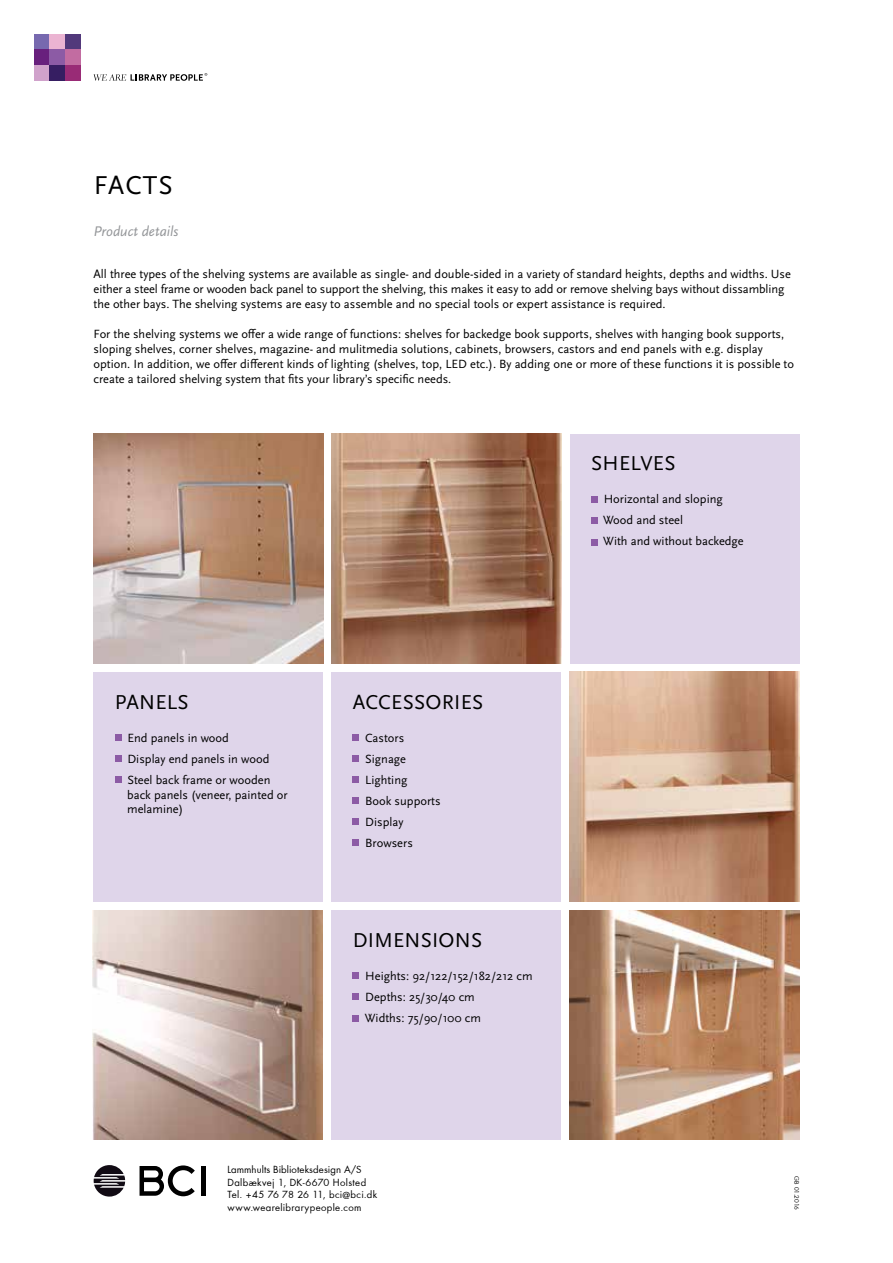
<style>
.page{position:relative;width:893px;height:1263px;background:#fff}
.page>*{position:absolute;margin:0;border:0;box-sizing:border-box;transform-origin:0 0}
.t1{font:27px "Scala Sans OT";letter-spacing:.04em;color:#000}
.t2{font:21px "Scala Sans OT";letter-spacing:.01em;color:#000}
.t3{font:italic 14.55px "Scala Sans OT";color:#939598}
.t4{font:12.45px/21px "Scala Sans OT";color:#000}
.t5{font:9.6px/12.8px "Futura";letter-spacing:.025em;color:#000}
.t6{font:6px "Futura";letter-spacing:-.04em;color:#000}
</style>
<div class="page">
<svg style="left:94px;top:73px;width:113px;height:8px"></svg>
<div style="left:34px;top:34px;width:16px;height:16px;background:#7769af"></div>
<div style="left:34px;top:50px;width:16px;height:15px;background:#68207d"></div>
<div style="left:34px;top:65px;width:16px;height:16px;background:#d0a2cb"></div>
<div style="left:50px;top:34px;width:15px;height:16px;background:#ebb4d2"></div>
<div style="left:50px;top:50px;width:15px;height:15px;background:#8c5ba5"></div>
<div style="left:50px;top:65px;width:15px;height:16px;background:#361e62"></div>
<div style="left:65px;top:34px;width:16px;height:16px;background:#52397b"></div>
<div style="left:65px;top:50px;width:16px;height:15px;background:#c26ca1"></div>
<div style="left:65px;top:65px;width:16px;height:16px;background:#992b76"></div>
<div style="left:94px;top:672px;width:229px;height:229px;background:#dfd5ea"></div>
<div style="left:331px;top:672px;width:230px;height:229px;background:#dfd5ea"></div>
<div style="left:331px;top:910px;width:230px;height:230px;background:#dfd5ea"></div>
<div style="left:570px;top:434px;width:229px;height:229px;background:#dfd5ea"></div>
<img style="left:570px;top:910px;width:229px;height:229px">
<img style="left:332px;top:434px;width:229px;height:229px">
<img style="left:570px;top:672px;width:229px;height:229px">
<img style="left:93px;top:910px;width:230px;height:230px">
<img style="left:94px;top:434px;width:229px;height:229px">
<div style="left:201px;top:1166px;width:5px;height:30px;background:#000"></div>
<svg style="left:140px;top:1165px;width:55px;height:31px"></svg>
<svg style="left:94px;top:1165px;width:31px;height:31px"></svg>
<svg style="left:115px;top:734px;width:6px;height:6px"></svg>
<svg style="left:115px;top:755px;width:6px;height:6px"></svg>
<svg style="left:115px;top:776px;width:6px;height:6px"></svg>
<svg style="left:353px;top:734px;width:6px;height:6px"></svg>
<svg style="left:353px;top:755px;width:6px;height:6px"></svg>
<svg style="left:353px;top:776px;width:6px;height:6px"></svg>
<svg style="left:353px;top:797px;width:6px;height:6px"></svg>
<svg style="left:353px;top:818px;width:6px;height:6px"></svg>
<svg style="left:353px;top:839px;width:6px;height:6px"></svg>
<svg style="left:591px;top:496px;width:6px;height:6px"></svg>
<svg style="left:591px;top:517px;width:6px;height:6px"></svg>
<svg style="left:591px;top:539px;width:6px;height:6px"></svg>
<div style="left:353px;top:972px;width:6px;height:7px;background:#8c5ba5"></div>
<div style="left:353px;top:993px;width:6px;height:7px;background:#8c5ba5"></div>
<div style="left:353px;top:1015px;width:6px;height:7px;background:#8c5ba5"></div>
<h1 class="t1" style="left:94px;top:171px;width:81px">FACTS</h1>
<p class="t3" style="left:94px;top:224px;width:86px">Product details</p>
<p class="t4" style="left:94px;top:267px;width:699px;line-height:15px">All three types of the shelving systems are available as single- and double-sided in a variety of standard heights, depths and widths. Use either a steel frame or wooden back panel to support the shelving, this makes it easy to add or remove shelving bays without dissambling the other bays. The shelving systems are easy to assemble and no special tools or expert assistance is required.</p>
<p class="t4" style="left:94px;top:327px;width:702px;line-height:15px">For the shelving systems we offer a wide range of functions: shelves for backedge book supports, shelves with hanging book supports, sloping shelves, corner shelves, magazine- and mulitmedia solutions, cabinets, browsers, castors and end panels with e.g. display option. In addition, we offer different kinds of lighting (shelves, top, LED etc.). By adding one or more of these functions it is possible to create a tailored shelving system that fits your library’s specific needs.</p>
<h2 class="t2" style="left:115px;top:690px;width:75px">PANELS</h2>
<p class="t4" style="left:127px;top:727px;width:145px">End panels in wood<br>Display end panels in wood<br>Steel back frame or wooden</p>
<p class="t4" style="left:127px;top:787px;width:162px;line-height:15px">back panels (veneer, painted or melamine)</p>
<h2 class="t2" style="left:353px;top:690px;width:132px">ACCESSORIES</h2>
<p class="t4" style="left:365px;top:727px;width:77px">Castors<br>Signage<br>Lighting<br>Book supports<br>Display<br>Browsers</p>
<h2 class="t2" style="left:353px;top:928px;width:131px">DIMENSIONS</h2>
<p class="t4" style="left:365px;top:965px;width:169px">Heights: 92/122/152/182/212 cm<br>Depths: 25/30/40 cm<br>Widths: 75/90/100 cm</p>
<p class="t5" style="left:227px;top:1163px;width:151px">Lammhults Biblioteksdesign A/S<br>Dalbækvej 1, DK-6670 Holsted<br>Tel. +45 76 78 26 11, bci@bci.dk www.wearelibrarypeople.com</p>
<h2 class="t2" style="left:591px;top:452px;width:86px">SHELVES</h2>
<p class="t4" style="left:603px;top:489px;width:142px">Horizontal and sloping<br>Wood and steel<br>With and without backedge</p>
<p class="t6" style="left:801px;top:1176px;width:35px;rotate:90deg">GB 01.2016</p>
</div>
